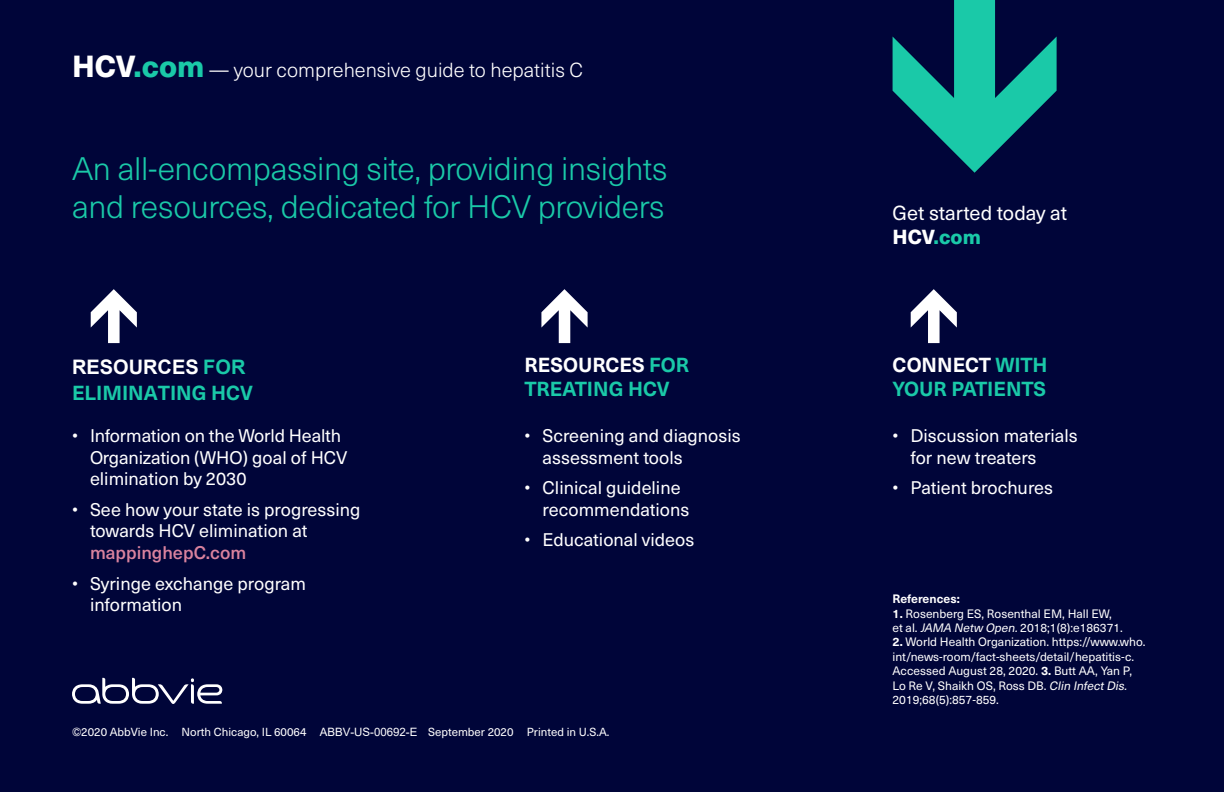
<style>
.page{position:relative;width:1224px;height:792px;background:#000539}
.page>*{position:absolute;margin:0;border:0;box-sizing:border-box;transform-origin:0 0}
.Section_Head{font:300 32px/38.4px "Neue Haas Unica Pro";letter-spacing:-.01em;color:#1ac9a8}
.Section_Head-2{font:700 20px/24px "Neue Haas Unica Pro";color:#1ac9a8}
.Section_Head-3{font:300 20px "Neue Haas Unica Pro";color:#fff}
.Section_Head-4{font:20px/24px "Neue Haas Unica Pro";color:#fff}
.Section_Head-5{font:18px/21.6px "Neue Haas Unica Pro";color:#fff}
.t1{font:12px/14.4px "Neue Haas Unica Pro";color:#fff}
.t2{font:700 12px "Neue Haas Unica Pro";color:#fff}
.t3{font:11.6px "Neue Haas Unica Pro";color:#fff}
.s1{font-weight:800;font-size:30px}
.s2{font-weight:800;font-size:30px;color:#1ac9a8}
.s3{font-family:"Arial";color:#fff}
.s4{font-family:"Arial"}
.s5{font-weight:500;color:#d9829e}
.s6{color:#fff}
.s7{font-weight:800}
.s8{font-weight:800;color:#1ac9a8}
.s9{font-weight:700}
.s10{font-style:italic}
</style>
<div class="page">
<svg style="left:72px;top:678px;width:150px;height:26px"></svg>
<svg style="left:893px;top:0;width:164px;height:173px"></svg>
<svg style="left:91px;top:289px;width:46px;height:54px"></svg>
<svg style="left:541px;top:289px;width:47px;height:54px"></svg>
<svg style="left:911px;top:289px;width:46px;height:54px"></svg>
<p class="Section_Head-3" style="left:72px;top:58px;width:513px"><span class="s1">HCV</span><span class="s2">.com</span> — your comprehensive guide to hepatitis C</p>
<p class="Section_Head" style="left:72px;top:150px;width:597px">An all-encompassing site, providing insights and resources, dedicated for HCV providers</p>
<p class="Section_Head-2" style="left:72px;top:354px;width:183px;line-height:26px"><span class="s3">RESOURCES</span> <span class="s4">FOR<br></span>ELIMINATING HCV</p>
<p class="Section_Head-5" style="left:90px;top:425px;width:259px;text-indent:-18px">• Information on the World Health<br>Organization (WHO) goal of HCV elimination by 2030</p>
<p class="Section_Head-5" style="left:90px;top:499px;width:272px;text-indent:-18px">• See how your state is progressing towards HCV elimination at <span class="s5">mappinghepC.com</span></p>
<p class="Section_Head-5" style="left:90px;top:573px;width:217px;text-indent:-18px">• Syringe exchange program information</p>
<p class="Section_Head-2" style="left:525px;top:353px;width:166px"><span class="s6">RESOURCES</span> FOR<br>TREATING HCV</p>
<p class="Section_Head-5" style="left:543px;top:425px;width:200px;text-indent:-18px">• Screening and diagnosis assessment tools</p>
<p class="Section_Head-5" style="left:543px;top:477px;width:148px;text-indent:-18px">• Clinical guideline recommendations</p>
<p class="Section_Head-5" style="left:525px;top:529px;width:171px">• Educational videos</p>
<p class="t3" style="left:72px;top:725px;width:539px">©2020 AbbVie Inc. North Chicago, IL 60064 <span class="s4">ABBV-US-00692-E</span> September 2020 Printed in U.S.A.</p>
<p class="Section_Head-4" style="left:893px;top:201px;width:176px">Get started today at<br><span class="s7">HCV</span><span class="s8">.com</span></p>
<p class="Section_Head-2" style="left:893px;top:353px;width:157px"><span class="s6">CONNECT</span> WITH<br>YOUR PATIENTS</p>
<p class="Section_Head-5" style="left:911px;top:425px;width:169px;text-indent:-18px">• Discussion materials for new treaters</p>
<p class="Section_Head-5" style="left:893px;top:477px;width:162px">• Patient brochures</p>
<p class="t2" style="left:893px;top:592px;width:69px">References:</p>
<p class="t1" style="left:893px;top:606px;width:232px"><span class="s9">1.</span> Rosenberg ES, Rosenthal EM, Hall EW, et al. <span class="s10">JAMA Netw Open.</span>2018;1(8):e186371.</p>
<p class="t1" style="left:893px;top:635px;width:255px"><span class="s9">2.</span> World Health Organization. https://www.who. int/news-room/fact-sheets/detail/hepatitis-c.<br>Accessed August 28, 2020. <span class="s9">3.</span> Butt AA, Yan P, Lo Re V, Shaikh OS, Ross DB. <span class="s10">Clin InfectDis.<br></span>2019;68(5):857-859.</p>
</div>
